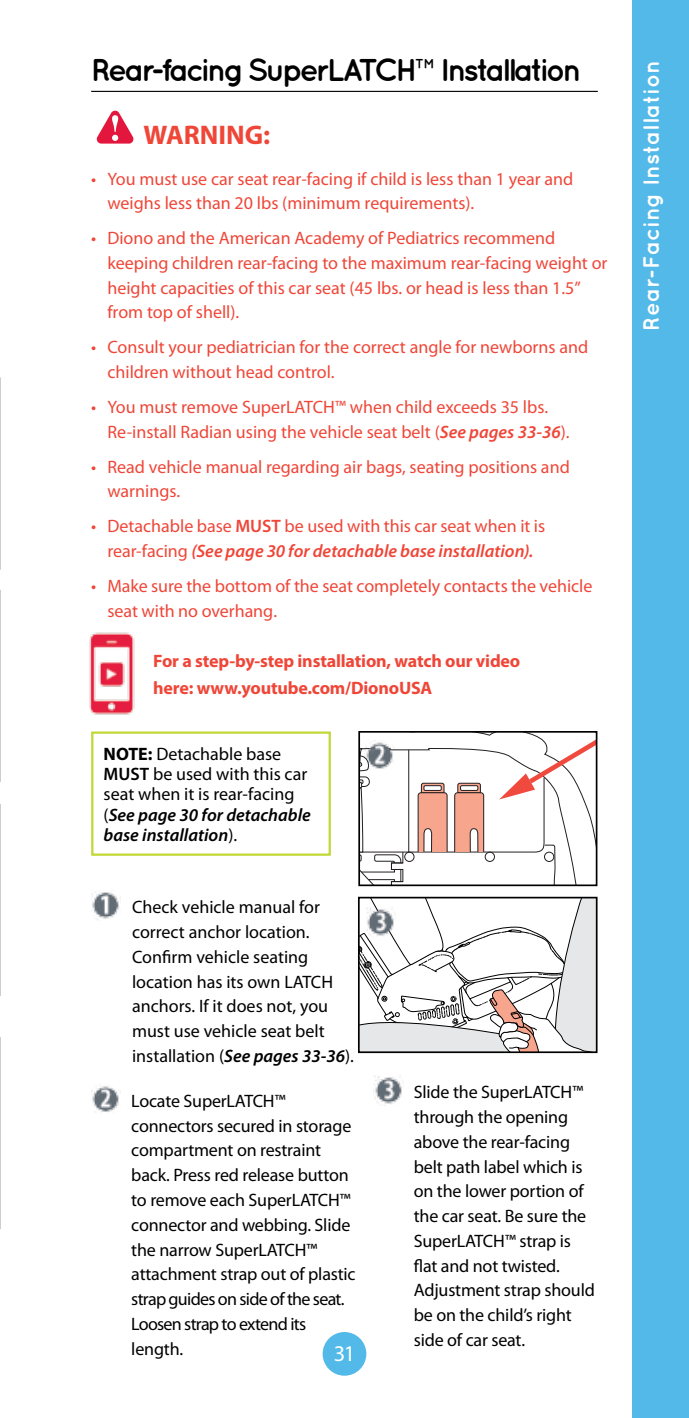
<style>
.page{position:relative;width:689px;height:1418px;background:#fff}
.page>*{position:absolute;margin:0;border:0;box-sizing:border-box;transform-origin:0 0}
.t1{font:700 31.5px "Quicksand";letter-spacing:-.095em;color:#000}
.t2{font:700 27px "Myriad Pro";color:#ef4638}
.t3{font:700 22.5px "Quicksand";letter-spacing:.005em;color:#fff}
.t4{font:22.5px "Myriad Pro";color:#fff}
.t5{font:18px/24.8px "Myriad Pro";letter-spacing:-.01em;color:#000}
.t6{font:18px/24.8px "Myriad Pro";color:#ef4638}
.t7{font:700 18px/27px "Myriad Pro";letter-spacing:-.01em;color:#ef4638}
.s1{font-weight:600;font-style:italic}
.s2{font-weight:600}
.s3{font-weight:700}
</style>
<div class="page">
<div style="left:632px;top:0;width:56px;height:1418px;background:#52b9e9"></div>
<div style="left:322px;top:1332px;width:44px;height:43px;background:#52b9e9;border-radius:50%"></div>
<svg style="left:0;top:804px;width:1px;height:192px"></svg>
<svg style="left:0;top:377px;width:1px;height:192px"></svg>
<svg style="left:0;top:590px;width:1px;height:192px"></svg>
<svg style="left:0;top:1037px;width:1px;height:192px"></svg>
<hr style="left:91px;top:91px;width:506px;height:1px;background:#000">
<svg style="left:97px;top:111px;width:36px;height:33px"></svg>
<img style="left:89px;top:632px;width:46px;height:83px">
<img style="left:373px;top:1075px;width:29px;height:29px">
<img style="left:92px;top:891px;width:29px;height:28px">
<img style="left:91px;top:1084px;width:30px;height:29px">
<svg style="left:361px;top:899px;width:233px;height:151px"></svg>
<div style="left:358px;top:896px;width:239px;height:157px;border:2px solid #000"></div>
<img style="left:366px;top:907px;width:29px;height:29px">
<svg style="left:361px;top:734px;width:233px;height:149px"></svg>
<div style="left:358px;top:731px;width:239px;height:155px;border:2px solid #000"></div>
<img style="left:365px;top:740px;width:29px;height:30px">
<div style="left:91px;top:731px;width:240px;height:124px;border:2px solid #c1d837"></div>
<h1 class="t1" style="left:91px;top:51px;width:492px">Rear-facing SuperLATCH™ Installation</h1>
<h2 class="t2" style="left:143px;top:119px;width:128px">WARNING:</h2>
<p class="t6" style="left:107px;top:166px;width:467px;text-indent:-16px">• You must use car seat rear-facing if child is less than 1 year and weighs less than 20 lbs (minimum requirements).</p>
<p class="t6" style="left:107px;top:226px;width:501px;text-indent:-16px">• Diono and the American Academy of Pediatrics recommend keeping children rear-facing to the maximum rear-facing weight or height capacities of this car seat (45 lbs. or head is less than 1.5” from top of shell).</p>
<p class="t6" style="left:107px;top:335px;width:482px;text-indent:-16px">• Consult your pediatrician for the correct angle for newborns and children without head control.</p>
<p class="t6" style="left:107px;top:395px;width:463px;text-indent:-16px">• You must remove SuperLATCH™ when child exceeds 35 lbs.<br>Re-install Radian using the vehicle seat belt (<span class="s1">See pages 33-36</span>).</p>
<p class="t6" style="left:107px;top:454px;width:464px;text-indent:-16px">• Read vehicle manual regarding air bags, seating positions and warnings.</p>
<p class="t6" style="left:91px;top:514px;width:455px;text-align:center">• Detachable base <span class="s2">MUST</span> be used with this car seat when it is rear-facing <span class="s1">(See page 30 for detachable base installation).</span></p>
<p class="t6" style="left:107px;top:574px;width:486px;text-indent:-16px">• Make sure the bottom of the seat completely contacts the vehicle seat with no overhang.</p>
<p class="t7" style="left:153px;top:647px;width:368px">For a step-by-step installation, watch our video here: www.youtube.com/DionoUSA</p>
<p class="t5" style="left:104px;top:744px;width:209px;line-height:20.2px"><span class="s3">NOTE:</span> Detachable base<br><span class="s2">MUST</span> be used with this car seat when it is rear-facing (<span class="s1">See page 30 for detachable base installation</span>).</p>
<p class="t5" style="left:132px;top:895px;width:223px">Check vehicle manual for correct anchor location.<br>Confirm vehicle seating location has its own LATCH anchors. If it does not, you must use vehicle seat belt installation (<span class="s1">See pages 33-36</span>).</p>
<p class="t5" style="left:131px;top:1089px;width:226px">Locate SuperLATCH™ connectors secured in storage compartment on restraint back. Press red release button to remove each SuperLATCH™ connector and webbing. Slide the narrow SuperLATCH™ attachment strap out of plastic strap guides on side of the seat.<br>Loosen strap to extend its length.</p>
<p class="t4" style="left:333px;top:1341px;width:23px">31</p>
<p class="t5" style="left:414px;top:1080px;width:183px">Slide the SuperLATCH™ through the opening above the rear-facing belt path label which is on the lower portion of the car seat. Be sure the<br>SuperLATCH™ strap is flat and not twisted.<br>Adjustment strap should be on the child’s right side of car seat.</p>
<p class="t3" style="left:637px;top:331px;width:272px;rotate:-90deg">Rear-Facing Installation</p>
</div>
